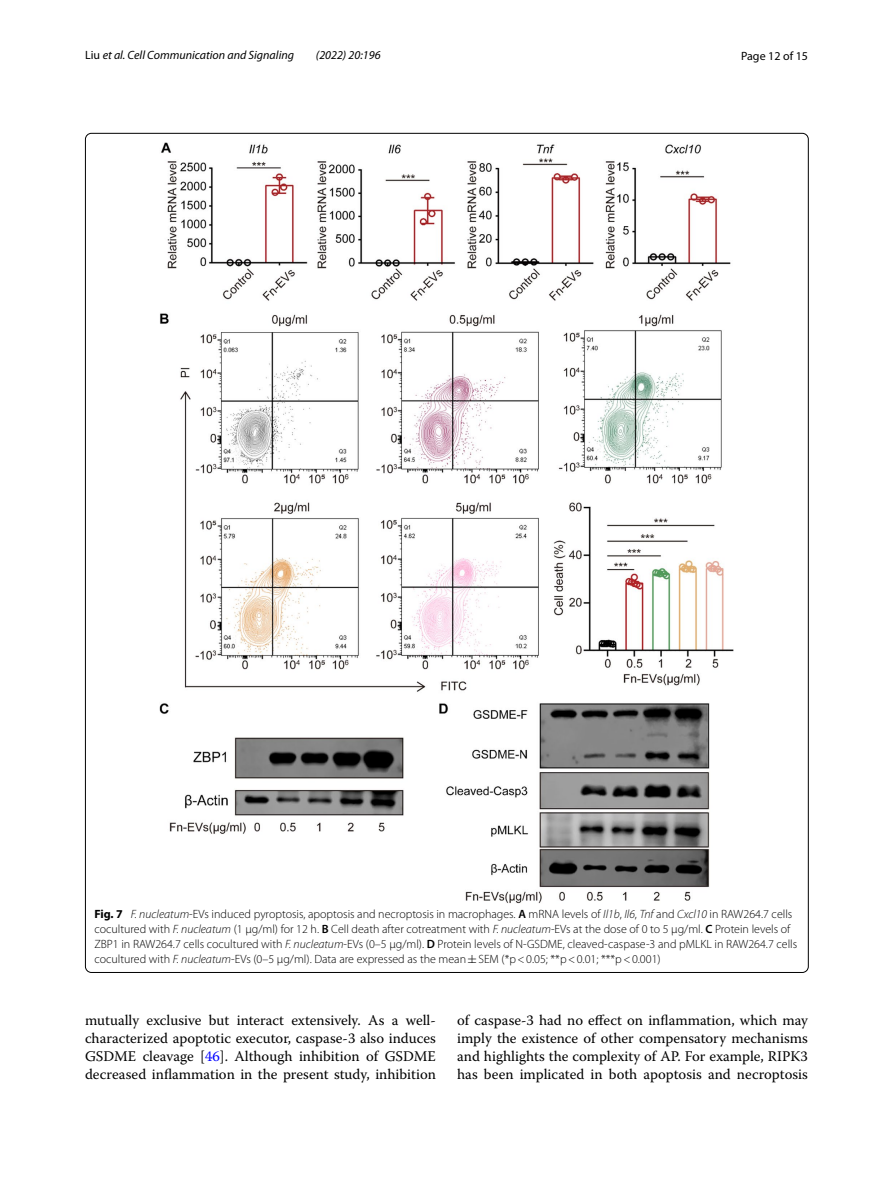
<style>
.page{position:relative;width:893px;height:1187px;background:#fff}
.page>*{position:absolute;margin:0;border:0;box-sizing:border-box;transform-origin:0 0}
.t1{font:14.7px/18px "Warnock Pro";color:#000;text-align:justify}
.t2{font:300 12px/15px "Myriad Pro";color:#000}
.t3{font:italic 12px "Myriad Pro";color:#000}
.t4{font:12px "Myriad Pro";color:#000}
.s1{font-style:normal}
.s2{font-weight:700}
.s3{font-style:italic}
.s4{font-weight:600}
.s5{font-family:"MTSY";font-weight:400}
.s6{color:#00f}
</style>
<div class="page">
<img style="left:160px;top:142px;width:574px;height:761px">
<p class="t3" style="left:85px;top:48px;width:211px"><span class="s1">Liu</span> et al. Cell Communication and Signaling</p>
<p class="t3" style="left:316px;top:48px;width:66px">(2022) 20:196</p>
<p class="t4" style="left:741px;top:48px;width:68px">Page 12 of 15</p>
<p class="t2" style="left:94px;top:907px;width:704px"><span class="s2">Fig. 7</span> <span class="s3">F. nucleatum</span>-EVs induced pyroptosis, apoptosis and necroptosis in macrophages. <span class="s4">A</span> mRNA levels of <span class="s3">Il1b</span>, <span class="s3">Il6</span>, <span class="s3">Tnf</span> and <span class="s3">Cxcl10</span> in RAW264.7 cells cocultured with <span class="s3">F. nucleatum</span> (1 µg/ml) for 12 h. <span class="s4">B</span> Cell death after cotreatment with <span class="s3">F. nucleatum</span>-EVs at the dose of 0 to 5 µg/ml. <span class="s4">C</span> Protein levels of ZBP1 in RAW264.7 cells cocultured with <span class="s3">F. nucleatum</span>-EVs (0–5 µg/ml). <span class="s4">D</span> Protein levels of N-GSDME, cleaved-caspase-3 and pMLKL in RAW264.7 cells cocultured with <span class="s3">F. nucleatum</span>-EVs (0–5 µg/ml). Data are expressed as the mean<span class="s5">±</span>SEM (*p&lt;0.05; **p&lt;0.01; ***p&lt;0.001)</p>
<p class="t1" style="left:85px;top:1010px;width:352px">mutually exclusive but interact extensively. As a well&shy;characterized apoptotic executor, caspase-3 also induces GSDME cleavage [<span class="s6">46</span>]. Although inhibition of GSDME decreased inflammation in the present study, inhibition</p>
<p class="t1" style="left:457px;top:1010px;width:352px">of caspase-3 had no effect on inflammation, which may imply the existence of other compensatory mechanisms and highlights the complexity of AP. For example, RIPK3 has been implicated in both apoptosis and necroptosis</p>
</div>
